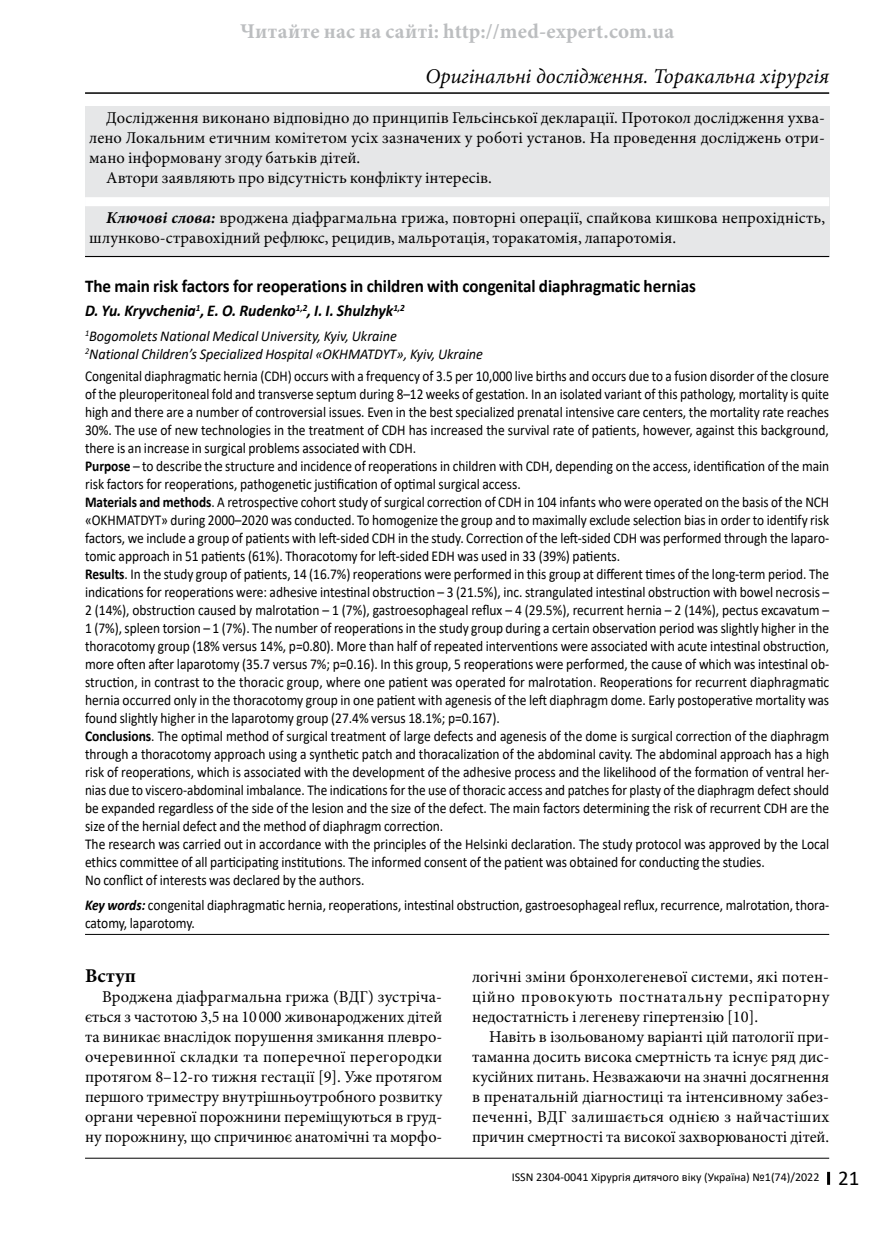
<style>
.page{position:relative;width:893px;height:1234px;background:#fff}
.page>*{position:absolute;margin:0;border:0;box-sizing:border-box;transform-origin:0 0}
.t1{font:700 21px "Minion Pro";letter-spacing:.01em;color:#bcbec0}
.t2{font:italic 21px "Minion Pro";color:#000}
.t3{font:700 19.5px "Minion Pro";letter-spacing:.015em;color:#000}
.t4{font:700 18px "Calibri";letter-spacing:-.005em;color:#000;scale:.95 1}
.t5{font:16.5px/20px "Minion Pro";letter-spacing:.005em;color:#000;text-align:justify}
.t6{font:italic 700 16.5px "Calibri";color:#000;scale:.95 1}
.t7{font:15px/18px "Calibri";color:#000;scale:.88 1}
.t8{font:15px/18px "Calibri";color:#000;scale:.9 1}
.t9{font:italic 15px/18px "Calibri";color:#000;scale:.95 1}
.t10{font:12px "Calibri";color:#000}
.s1{font-weight:700;font-style:italic}
.s2{font-weight:700}
.s3{font-size:21px}
</style>
<div class="page">
<hr style="left:85px;top:92px;width:744px;height:2px;background:#000">
<svg style="left:827px;top:1171px;width:3px;height:13px"></svg>
<hr style="left:85px;top:1157px;width:744px;height:1px;background:#000">
<hr style="left:85px;top:933px;width:744px;height:1px;background:#000">
<div style="left:85px;top:106px;width:744px;height:150px;background:#e6e7e8"></div>
<div style="left:85px;top:197px;width:744px;height:9px;background:#fff"></div>
<hr style="left:85px;top:256px;width:744px;height:1px;background:#000">
<h1 class="t1" style="left:240px;top:16px;width:435px">Читайте нас на сайті: http://med-expert.com.ua</h1>
<h1 class="t2" style="left:425px;top:62px;width:405px">Оригінальні дослідження. Торакальна хірургія</h1>
<p class="t5" style="left:106px;top:108px;width:720px">Дослідження виконано відповідно до принципів Гельсінської декларації. Протокол дослідження ухва-</p>
<p class="t5" style="left:89px;top:128px;width:737px">лено Локальним етичним комітетом усіх зазначених у роботі установ. На проведення досліджень отри-</p>
<p class="t5" style="left:89px;top:148px;width:273px">мано інформовану згоду батьків дітей.</p>
<p class="t5" style="left:106px;top:168px;width:387px">Автори заявляють про відсутність конфлікту інтересів.</p>
<p class="t5" style="left:89px;top:208px;width:737px;text-indent:17px"><span class="s1">Ключові слова:</span> вроджена діафрагмальна грижа, повторні операції, спайкова кишкова непрохідність, шлунково-стравохідний рефлюкс, рецидив, мальротація, торакатомія, лапаротомія.</p>
<p class="t4" style="left:85px;top:273px;width:644px">The main risk factors for reoperations in children with congenital diaphragmatic hernias</p>
<p class="t6" style="left:85px;top:299px;width:338px">D. Yu. Kryvchenia<sup>1</sup>, E. O. Rudenko<sup>1,2</sup>, I. I. Shulzhyk<sup>1,2</sup></p>
<p class="t9" style="left:85px;top:326px;width:420px"><sup>1</sup>Bogomolets National Medical University, Kyiv, Ukraine<br><sup>2</sup>National Children’s Specialized Hospital «OKHMATDYT», Kyiv, Ukraine</p>
<p class="t7" style="left:85px;top:366px;width:847px">Congenital diaphragmatic hernia (CDH) occurs with a frequency of 3.5 per 10,000 live births and occurs due to a fusion disorder of the closure of the pleuroperitoneal fold and transverse septum during 8–12 weeks of gestation. In an isolated variant of this pathology, mortality is quite high and there are a number of controversial issues. Even in the best specialized prenatal intensive care centers, the mortality rate reaches 30%. The use of new technologies in the treatment of CDH has increased the survival rate of patients, however, against this background, there is an increase in surgical problems associated with CDH.<br><span class="s2">Purpose</span> – to describe the structure and incidence of reoperations in children with CDH, depending on the access, identification of the main risk factors for reoperations, pathogenetic justification of optimal surgical access.<br><span class="s2">Materials and methods</span>. A retrospective cohort study of surgical correction of CDH in 104 infants who were operated on the basis of the NCH «OKHMATDYT» during 2000–2020 was conducted. To homogenize the group and to maximally exclude selection bias in order to identify risk factors, we include a group of patients with left-sided CDH in the study. Correction of the left-sided CDH was performed through the laparo&shy;tomic approach in 51 patients (61%). Thoracotomy for left-sided EDH was used in 33 (39%) patients.<br><span class="s2">Results</span>. In the study group of patients, 14 (16.7%) reoperations were performed in this group at different times of the long-term period. The indications for reoperations were: adhesive intestinal obstruction – 3 (21.5%), inc. strangulated intestinal obstruction with bowel necrosis – 2 (14%), obstruction caused by malrotation – 1 (7%), gastroesophageal reflux – 4 (29.5%), recurrent hernia – 2 (14%), pectus excavatum – 1 (7%), spleen torsion – 1 (7%). The number of reoperations in the study group during a certain observation period was slightly higher in the thoracotomy group (18% versus 14%, p=0.80). More than half of repeated interventions were associated with acute intestinal obstruction, more often after laparotomy (35.7 versus 7%; p=0.16). In this group, 5 reoperations were performed, the cause of which was intestinal ob&shy;struction, in contrast to the thoracic group, where one patient was operated for malrotation. Reoperations for recurrent diaphragmatic hernia occurred only in the thoracotomy group in one patient with agenesis of the left diaphragm dome. Early postoperative mortality was found slightly higher in the laparotomy group (27.4% versus 18.1%; p=0.167).<br><span class="s2">Conclusions</span>. The optimal method of surgical treatment of large defects and agenesis of the dome is surgical correction of the diaphragm through a thoracotomy approach using a synthetic patch and thoracalization of the abdominal cavity. The abdominal approach has a high risk of reoperations, which is associated with the development of the adhesive process and the likelihood of the formation of ventral her&shy;nias due to viscero-abdominal imbalance. The indications for the use of thoracic access and patches for plasty of the diaphragm defect should be expanded regardless of the side of the lesion and the size of the defect. The main factors determining the risk of recurrent CDH are the size of the hernial defect and the method of diaphragm correction.<br>The research was carried out in accordance with the principles of the Helsinki declaration. The study protocol was approved by the Local ethics committee of all participating institutions. The informed consent of the patient was obtained for conducting the studies.<br>No conflict of interests was declared by the authors.</p>
<p class="t8" style="left:85px;top:895px;width:828px"><span class="s1">Key words:</span> congenital diaphragmatic hernia, reoperations, intestinal obstruction, gastroesophageal reflux, recurrence, malrotation, thora&shy;catomy, laparotomy.</p>
<h2 class="t3" style="left:85px;top:961px;width:53px">Вступ</h2>
<p class="t5" style="left:85px;top:986px;width:359px;text-indent:17px">Вроджена діафрагмальна грижа (ВДГ) зустріча&shy;ється з частотою 3,5 на 10000 живонароджених дітей та виникає внаслідок порушення змикання плевро&shy;очеревинної складки та поперечної перегородки протягом 8–12-го тижня гестації [9]. Уже протягом першого триместру внутрішньоутробного розвитку органи черевної порожнини переміщуються в груд&shy;ну порожнину, що спричинює анатомічні та морфо-</p>
<p class="t5" style="left:472px;top:966px;width:359px">логічні зміни бронхолегеневої системи, які потен&shy;ційно провокують постнатальну респіраторну недостатність і легеневу гіпертензію [10].</p>
<p class="t5" style="left:472px;top:1026px;width:359px;text-indent:17px">Навіть в ізольованому варіанті цій патології при&shy;таманна досить висока смертність та існує ряд дис&shy;кусійних питань. Незважаючи на значні досягнення в пренатальній діагностиці та інтенсивному забез&shy;печенні, ВДГ залишається однією з найчастіших причин смертності та високої захворюваності дітей.</p>
<p class="t10" style="left:512px;top:1167px;width:349px">ISSN 2304-0041 Хірургія дитячого віку (Україна) №1(74)/2022 <span class="s3">21</span></p>
</div>
